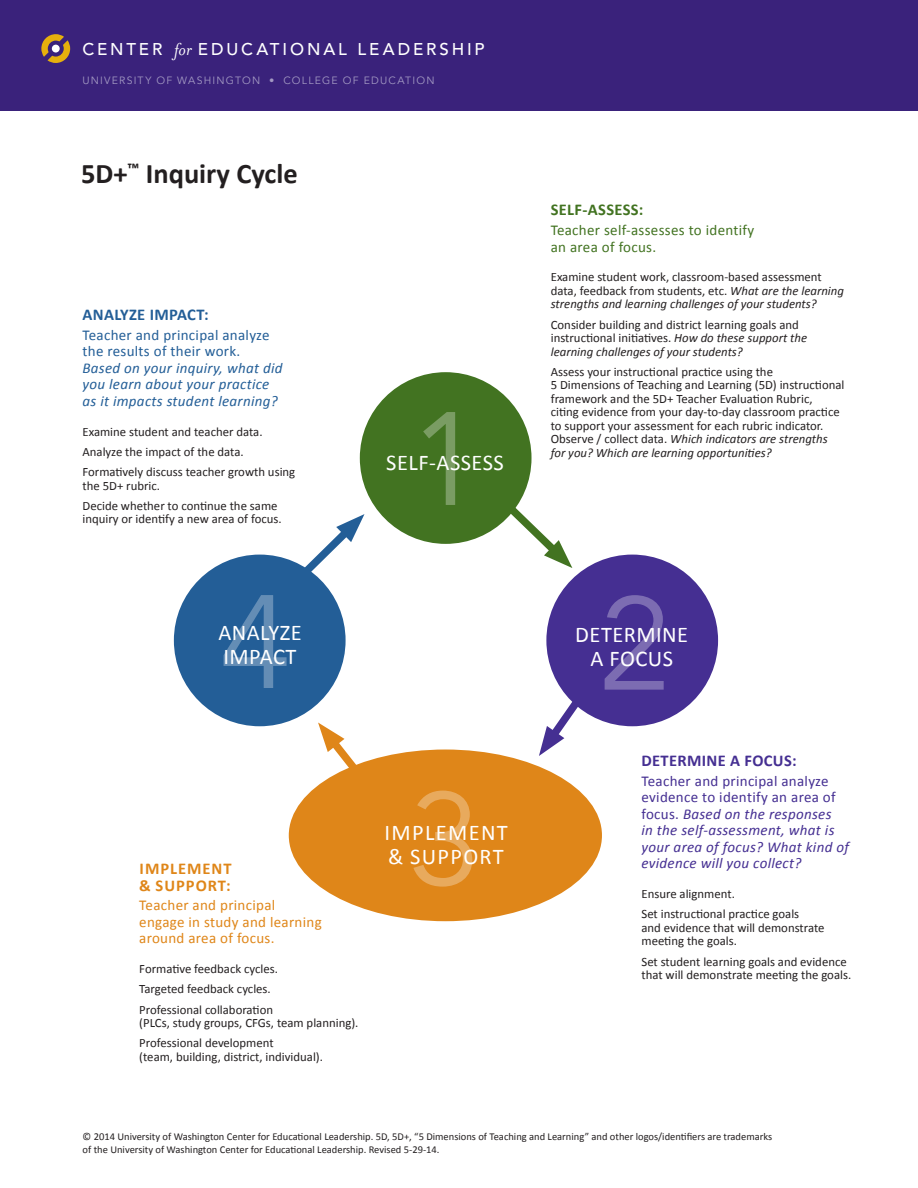
<style>
.page{position:relative;width:918px;height:1188px;background:#fff}
.page>*{position:absolute;margin:0;border:0;box-sizing:border-box;transform-origin:0 0}
.t1{font:700 28.5px "Calibri";color:#231f20}
.t2{font:22.5px/24px "Calibri";letter-spacing:.02em;color:#fff}
.t3{font:22.5px/24px "Calibri";letter-spacing:.06em;color:#fff}
.t4{font:500 16.95px "Avenir";letter-spacing:.17em;color:#fff}
.t5{font:700 16.5px/16.5px "Calibri";letter-spacing:.06em;color:#df8619}
.t6{font:700 16.5px "Calibri";letter-spacing:.02em;color:#452f92}
.t7{font:700 16.5px "Calibri";letter-spacing:.02em;color:#235e97}
.t8{font:700 16.5px "Calibri";letter-spacing:.02em;color:#427321}
.t9{font:italic 15px/16.5px "Calibri";letter-spacing:.02em;color:#452f92}
.t10{font:italic 15px/16.5px "Calibri";letter-spacing:.02em;color:#235e97}
.t11{font:15px/16.5px "Calibri";letter-spacing:.02em;color:#df8619}
.t12{font:15px/16.5px "Calibri";letter-spacing:.02em;color:#427321}
.t13{font:12.75px/13.5px "Calibri";color:#231f20}
.t14{font:10.5px/13.5px "Calibri";color:#231f20}
.t15{font:10.5px "Avenir";letter-spacing:.115em;color:#a298c2}
.s1{font-family:"Mrs Eaves";font-weight:400;font-style:italic;font-size:19.8px}
.s2{font-style:normal}
.s3{font-style:italic}
</style>
<div class="page">
<div style="left:360px;top:372px;width:172px;height:172px;background:#427321;border-radius:50%"></div>
<div style="left:174px;top:555px;width:172px;height:171px;background:#235e97;border-radius:50%"></div>
<div style="left:546px;top:555px;width:172px;height:171px;background:#452f92;border-radius:50%"></div>
<div style="left:289px;top:750px;width:313px;height:171px;background:#df8619;border-radius:50%"></div>
<svg style="left:495px;top:493px;width:77px;height:75px"></svg>
<svg style="left:539px;top:686px;width:52px;height:70px"></svg>
<svg style="left:318px;top:723px;width:61px;height:63px"></svg>
<svg style="left:224px;top:514px;width:140px;height:174px"></svg>
<svg style="left:423px;top:412px;width:32px;height:93px"></svg>
<svg style="left:413px;top:791px;width:59px;height:96px"></svg>
<svg style="left:605px;top:595px;width:59px;height:95px"></svg>
<div style="left:0;top:0;width:918px;height:111px;background:#3a227b"></div>
<svg style="left:41px;top:34px;width:29px;height:29px"></svg>
<div style="left:52px;top:45px;width:8px;height:8px;background:#fff;border-radius:50%"></div>
<p class="t4" style="left:82px;top:39px;width:404px">CENTER <span class="s1">for</span> EDUCATIONAL LEADERSHIP</p>
<p class="t15" style="left:82px;top:74px;width:354px">UNIVERSITY OF WASHINGTON • COLLEGE OF EDUCATION</p>
<p class="t1" style="left:81px;top:156px;width:218px">5D+<sup>™</sup> Inquiry Cycle</p>
<p class="t7" style="left:82px;top:304px;width:128px">ANALYZE IMPACT:</p>
<p class="t10" style="left:82px;top:326px;width:202px"><span class="s2">Teacher and principal analyze the results of their work.<br></span>Based on your inquiry, what did you learn about your practice as it impacts student learning?</p>
<p class="t13" style="left:82px;top:425px;width:182px">Examine student and teacher data.</p>
<p class="t13" style="left:82px;top:445px;width:163px">Analyze the impact of the data.</p>
<p class="t13" style="left:82px;top:465px;width:214px">Formatively discuss teacher growth using the 5D+ rubric.</p>
<p class="t13" style="left:82px;top:499px;width:201px">Decide whether to continue the same inquiry or identify a new area of focus.</p>
<p class="t2" style="left:386px;top:451px;width:119px">SELF-ASSESS</p>
<p class="t8" style="left:551px;top:199px;width:94px">SELF-ASSESS:</p>
<p class="t12" style="left:551px;top:222px;width:205px">Teacher self-assesses to identify an area of focus.</p>
<p class="t13" style="left:551px;top:270px;width:295px">Examine student work, classroom-based assessment data, feedback from students, etc. <span class="s3">What are the learning strengths and learning challenges of your students?</span></p>
<p class="t13" style="left:551px;top:318px;width:258px">Consider building and district learning goals and instructional initiatives. <span class="s3">How do these support the learning challenges of your students?</span></p>
<p class="t13" style="left:551px;top:365px;width:295px">Assess your instructional practice using the<br>5 Dimensions of Teaching and Learning (5D) instructional framework and the 5D+ Teacher Evaluation Rubric,<br>citing evidence from your day-to-day classroom practice to support your assessment for each rubric indicator.<br>Observe / collect data. <span class="s3">Which indicators are strengths for you? Which are learning opportunities?</span></p>
<p class="t2" style="left:218px;top:621px;width:85px">ANALYZE<br>IMPACT</p>
<p class="t2" style="left:575px;top:623px;width:114px;text-align:center">DETERMINE<br>A FOCUS</p>
<p class="t5" style="left:139px;top:860px;width:94px">IMPLEMENT &amp; SUPPORT:</p>
<p class="t11" style="left:139px;top:897px;width:184px">Teacher and principal engage in study and learning around area of focus.</p>
<p class="t13" style="left:139px;top:962px;width:140px">Formative feedback cycles.</p>
<p class="t13" style="left:139px;top:982px;width:133px">Targeted feedback cycles.</p>
<p class="t13" style="left:139px;top:1003px;width:221px">Professional collaboration<br>(PLCs, study groups, CFGs, team planning).</p>
<p class="t13" style="left:139px;top:1036px;width:185px">Professional development<br>(team, building, district, individual).</p>
<p class="t3" style="left:385px;top:821px;width:125px">IMPLEMENT &amp; SUPPORT</p>
<p class="t6" style="left:642px;top:750px;width:157px">DETERMINE A FOCUS:</p>
<p class="t9" style="left:642px;top:772px;width:209px"><span class="s2">Teacher and principal analyze evidence to identify an area of focus.</span> Based on the responses<br>in the self-assessment, what is your area of focus? What kind of evidence will you collect?</p>
<p class="t13" style="left:642px;top:887px;width:95px">Ensure alignment.</p>
<p class="t13" style="left:642px;top:907px;width:185px">Set instructional practice goals<br>and evidence that will demonstrate meeting the goals.</p>
<p class="t13" style="left:642px;top:955px;width:211px">Set student learning goals and evidence that will demonstrate meeting the goals.</p>
<p class="t14" style="left:83px;top:1130px;width:691px">© 2014 University of Washington Center for Educational Leadership. 5D, 5D+, “5 Dimensions of Teaching and Learning” and other logos/identifiers are trademarks of the University of Washington Center for Educational Leadership. Revised 5-29-14.</p>
</div>
